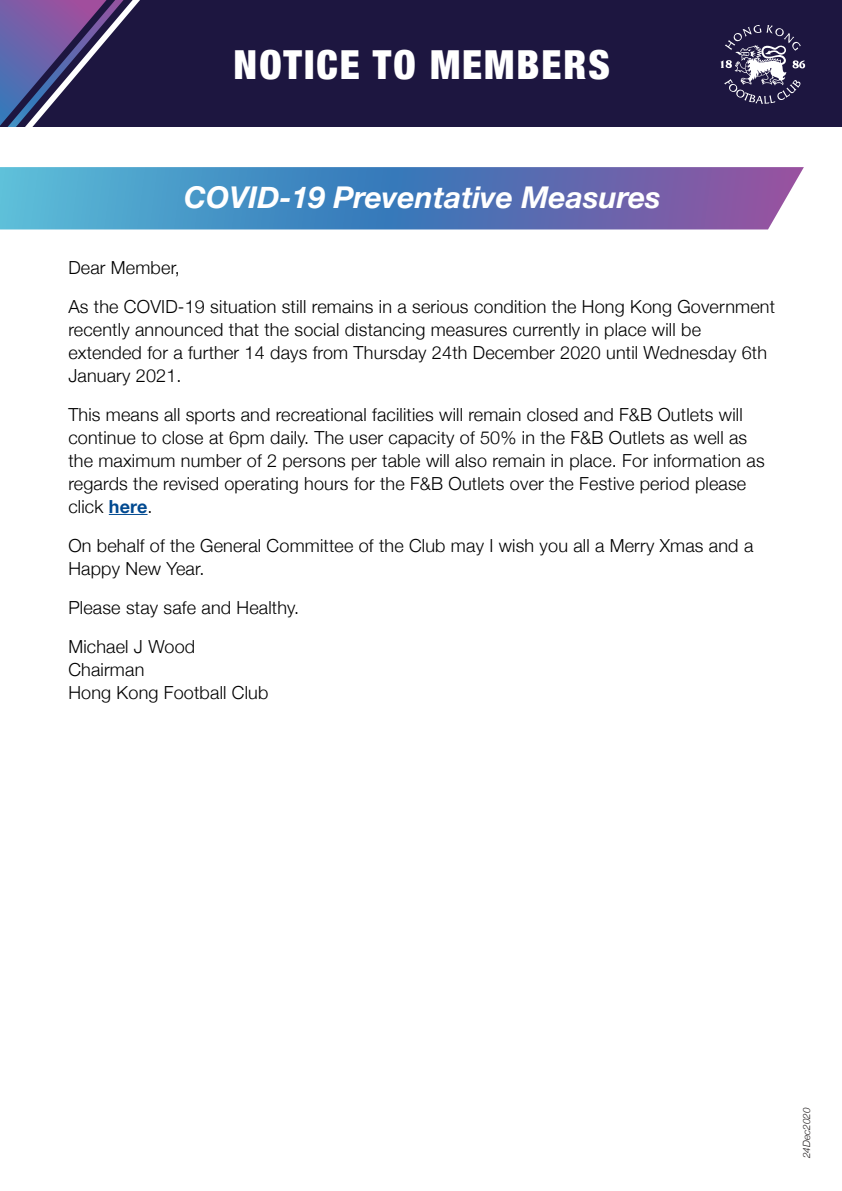
<style>
.page{position:relative;width:842px;height:1191px;background:#fff}
.page>*{position:absolute;margin:0;border:0;box-sizing:border-box;transform-origin:0 0}
.t1{font:900 condensed 40px "Helvetica Neue";letter-spacing:.05em;color:#fff}
.t2{font:italic 700 30px "Helvetica Neue";color:#fff}
.t3{font:300 18px/23px "Helvetica Neue";letter-spacing:.01em;color:#000}
.t4{font:italic 300 10px "Helvetica Neue";color:#231f20}
.s1{font-weight:700;color:#004990}
</style>
<div class="page">
<div style="left:0;top:0;width:842px;height:127px;background:#1d1640"></div>
<svg style="left:720px;top:25px;width:86px;height:79px"></svg>
<svg style="left:0;top:0;width:140px;height:127px"></svg>
<svg style="left:0;top:167px;width:804px;height:62px;background:#5a82bc"></svg>
<hr style="left:109px;top:514px;width:39px;height:1px;background:#004990">
<h1 class="t1" style="left:234px;top:32px;width:378px">NOTICE TO MEMBERS</h1>
<h2 class="t2" style="left:184px;top:174px;width:478px">COVID-19 Preventative Measures</h2>
<p class="t3" style="left:68px;top:246px;width:708px;line-height:39px">Dear Member,<br>As the COVID-19 situation still remains in a serious condition the Hong Kong Government</p>
<p class="t3" style="left:68px;top:316px;width:700px">recently announced that the social distancing measures currently in place will be extended for a further 14 days from Thursday 24th December 2020 until Wednesday 6th<br>January 2021.</p>
<p class="t3" style="left:68px;top:401px;width:698px">This means all sports and recreational facilities will remain closed and F&amp;B Outlets will continue to close at 6pm daily. The user capacity of 50% in the F&amp;B Outlets as well as the maximum number of 2 persons per table will also remain in place. For information as regards the revised operating hours for the F&amp;B Outlets over the Festive period please click <span class="s1">here</span>.</p>
<p class="t3" style="left:68px;top:532px;width:686px">On behalf of the General Committee of the Club may I wish you all a Merry Xmas and a<br>Happy New Year.</p>
<p class="t3" style="left:68px;top:586px;width:232px;line-height:39px">Please stay safe and Healthy.<br>Michael J Wood</p>
<p class="t3" style="left:68px;top:656px;width:202px">Chairman<br>Hong Kong Football Club</p>
<p class="t4" style="left:799px;top:1158px;width:52px;rotate:-90deg">24Dec2020</p>
</div>
